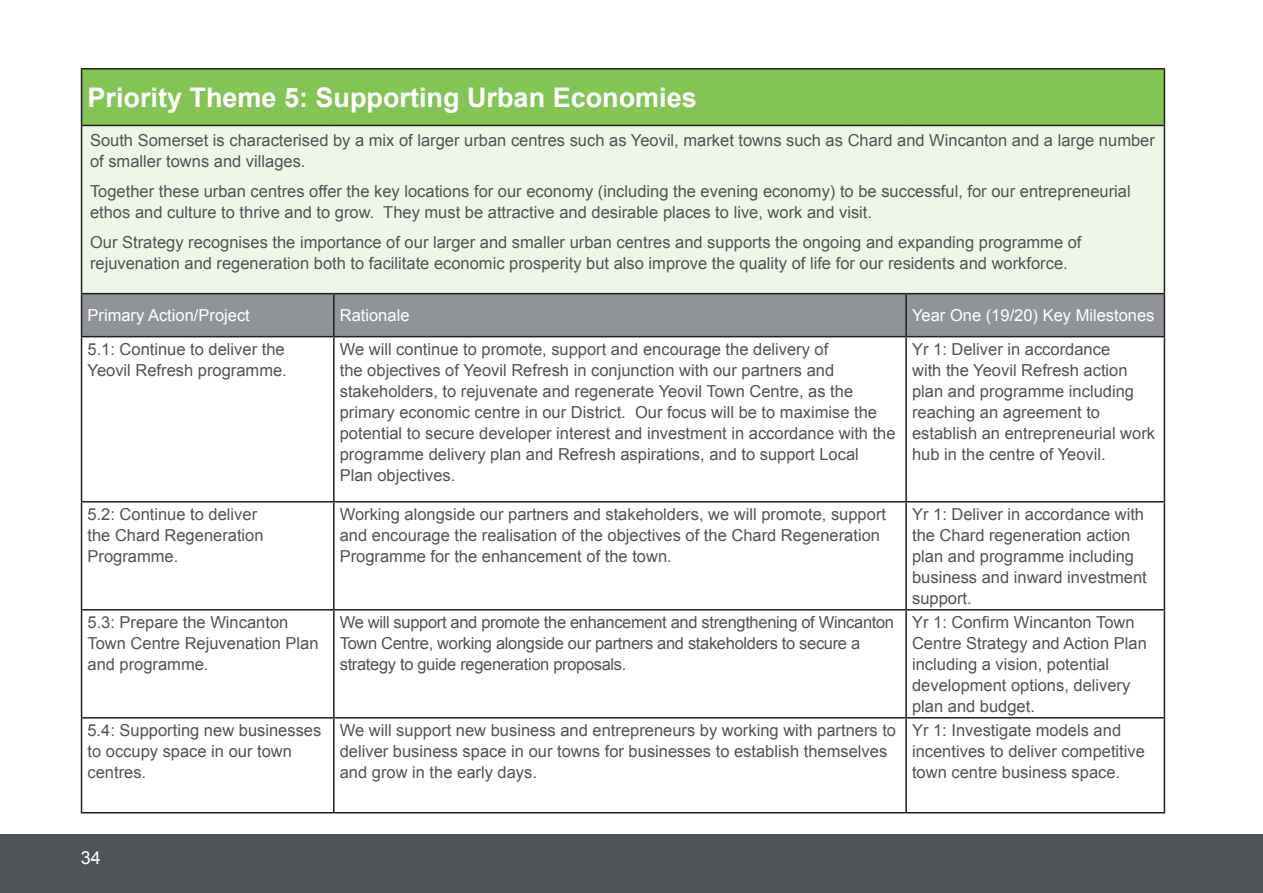
<style>
.page{position:relative;width:1263px;height:893px;background:#fff}
.page>*{position:absolute;margin:0;border:0;box-sizing:border-box;transform-origin:0 0}
.t1{font:700 27px "Arial";color:#fff}
.t2{font:18px "Arial";color:#fff}
.t3{font:16.5px/21px "Arial";color:#505457}
.t4{font:16.5px/21px "Arial";letter-spacing:-.02em;color:#505457}
.t5{font:16.5px "Arial";color:#fff}
</style>
<div class="page">
<div style="left:0;top:834px;width:1263px;height:59px;background:#505457"></div>
<div style="left:82px;top:69px;width:1082px;height:56px;background:#82c555"></div>
<div style="left:82px;top:125px;width:1082px;height:169px;background:#eef6e7"></div>
<div style="left:82px;top:294px;width:1082px;height:42px;background:#909496"></div>
<hr style="left:81px;top:68px;width:253px;height:2px;background:#231f20">
<hr style="left:81px;top:70px;width:1px;height:55px;background:#231f20">
<hr style="left:334px;top:68px;width:572px;height:2px;background:#231f20">
<hr style="left:906px;top:68px;width:259px;height:2px;background:#231f20">
<hr style="left:1164px;top:70px;width:1px;height:55px;background:#231f20">
<hr style="left:81px;top:125px;width:253px;height:1px;background:#231f20">
<hr style="left:81px;top:126px;width:1px;height:167px;background:#231f20">
<hr style="left:334px;top:125px;width:572px;height:1px;background:#231f20">
<hr style="left:906px;top:125px;width:259px;height:1px;background:#231f20">
<hr style="left:1164px;top:126px;width:1px;height:167px;background:#231f20">
<hr style="left:81px;top:293px;width:253px;height:1px;background:#231f20">
<hr style="left:81px;top:294px;width:1px;height:42px;background:#231f20">
<hr style="left:334px;top:293px;width:572px;height:1px;background:#231f20">
<hr style="left:333px;top:294px;width:2px;height:42px;background:#231f20">
<hr style="left:906px;top:293px;width:259px;height:1px;background:#231f20">
<hr style="left:905px;top:294px;width:2px;height:42px;background:#231f20">
<hr style="left:1164px;top:294px;width:1px;height:42px;background:#231f20">
<hr style="left:81px;top:336px;width:253px;height:1px;background:#231f20">
<hr style="left:81px;top:337px;width:1px;height:164px;background:#231f20">
<hr style="left:334px;top:336px;width:572px;height:1px;background:#231f20">
<hr style="left:333px;top:337px;width:2px;height:164px;background:#231f20">
<hr style="left:906px;top:336px;width:259px;height:1px;background:#231f20">
<hr style="left:905px;top:337px;width:2px;height:164px;background:#231f20">
<hr style="left:1164px;top:337px;width:1px;height:164px;background:#231f20">
<hr style="left:81px;top:501px;width:253px;height:1px;background:#231f20">
<hr style="left:81px;top:502px;width:1px;height:107px;background:#231f20">
<hr style="left:334px;top:501px;width:572px;height:1px;background:#231f20">
<hr style="left:333px;top:502px;width:2px;height:107px;background:#231f20">
<hr style="left:906px;top:501px;width:259px;height:1px;background:#231f20">
<hr style="left:905px;top:502px;width:2px;height:107px;background:#231f20">
<hr style="left:1164px;top:502px;width:1px;height:107px;background:#231f20">
<hr style="left:81px;top:609px;width:253px;height:1px;background:#231f20">
<hr style="left:81px;top:610px;width:1px;height:107px;background:#231f20">
<hr style="left:334px;top:609px;width:572px;height:1px;background:#231f20">
<hr style="left:333px;top:610px;width:2px;height:107px;background:#231f20">
<hr style="left:906px;top:609px;width:259px;height:1px;background:#231f20">
<hr style="left:905px;top:610px;width:2px;height:107px;background:#231f20">
<hr style="left:1164px;top:610px;width:1px;height:107px;background:#231f20">
<hr style="left:81px;top:717px;width:253px;height:2px;background:#231f20">
<hr style="left:81px;top:719px;width:1px;height:93px;background:#231f20">
<hr style="left:334px;top:717px;width:572px;height:2px;background:#231f20">
<hr style="left:333px;top:719px;width:2px;height:93px;background:#231f20">
<hr style="left:906px;top:717px;width:259px;height:2px;background:#231f20">
<hr style="left:905px;top:719px;width:2px;height:93px;background:#231f20">
<hr style="left:1164px;top:719px;width:1px;height:93px;background:#231f20">
<hr style="left:81px;top:812px;width:253px;height:1px;background:#231f20">
<hr style="left:334px;top:812px;width:572px;height:1px;background:#231f20">
<hr style="left:906px;top:812px;width:259px;height:1px;background:#231f20">
<h1 class="t1" style="left:88px;top:80px;width:611px">Priority Theme 5: Supporting Urban Economies</h1>
<p class="t3" style="left:90px;top:130px;width:1066px">South Somerset is characterised by a mix of larger urban centres such as Yeovil, market towns such as Chard and Wincanton and a large number of smaller towns and villages.</p>
<p class="t3" style="left:90px;top:181px;width:1042px">Together these urban centres offer the key locations for our economy (including the evening economy) to be successful, for our entrepreneurial ethos and culture to thrive and to grow. They must be attractive and desirable places to live, work and visit.</p>
<p class="t3" style="left:90px;top:232px;width:993px">Our Strategy recognises the importance of our larger and smaller urban centres and supports the ongoing and expanding programme of rejuvenation and regeneration both to facilitate economic prosperity but also improve the quality of life for our residents and workforce.</p>
<p class="t5" style="left:88px;top:305px;width:164px">Primary Action/Project</p>
<p class="t5" style="left:340px;top:305px;width:71px">Rationale</p>
<p class="t5" style="left:912px;top:305px;width:244px">Year One (19/20) Key Milestones</p>
<p class="t3" style="left:88px;top:339px;width:201px">5.1: Continue to deliver the<br>Yeovil Refresh programme.</p>
<p class="t3" style="left:340px;top:339px;width:557px">We will continue to promote, support and encourage the delivery of<br>the objectives of Yeovil Refresh in conjunction with our partners and stakeholders, to rejuvenate and regenerate Yeovil Town Centre, as the primary economic centre in our District. Our focus will be to maximise the potential to secure developer interest and investment in accordance with the programme delivery plan and Refresh aspirations, and to support Local Plan objectives.</p>
<p class="t3" style="left:912px;top:339px;width:245px">Yr 1: Deliver in accordance<br>with the Yeovil Refresh action plan and programme including reaching an agreement to establish an entrepreneurial work hub in the centre of Yeovil.</p>
<p class="t3" style="left:88px;top:504px;width:178px">5.2: Continue to deliver the Chard Regeneration<br>Programme.</p>
<p class="t3" style="left:340px;top:504px;width:548px">Working alongside our partners and stakeholders, we will promote, support and encourage the realisation of the objectives of the Chard Regeneration<br>Programme for the enhancement of the town.</p>
<p class="t3" style="left:912px;top:504px;width:236px">Yr 1: Deliver in accordance with the Chard regeneration action plan and programme including business and inward investment support.</p>
<p class="t3" style="left:87px;top:612px;width:233px">5.3: Prepare the Wincanton<br>Town Centre Rejuvenation Plan and programme.</p>
<p class="t4" style="left:340px;top:612px;width:556px">We will support and promote the enhancement and strengthening of Wincanton<br>Town Centre, working alongside our partners and stakeholders to secure a strategy to guide regeneration proposals.</p>
<p class="t3" style="left:912px;top:612px;width:236px">Yr 1: Confirm Wincanton Town<br>Centre Strategy and Action Plan including a vision, potential development options, delivery plan and budget.</p>
<p class="t3" style="left:87px;top:720px;width:235px">5.4: Supporting new businesses to occupy space in our town centres.</p>
<p class="t3" style="left:340px;top:720px;width:558px">We will support new business and entrepreneurs by working with partners to deliver business space in our towns for businesses to establish themselves and grow in the early days.</p>
<p class="t3" style="left:912px;top:720px;width:234px">Yr 1: Investigate models and incentives to deliver competitive town centre business space.</p>
<p class="t2" style="left:81px;top:846px;width:22px">34</p>
</div>
